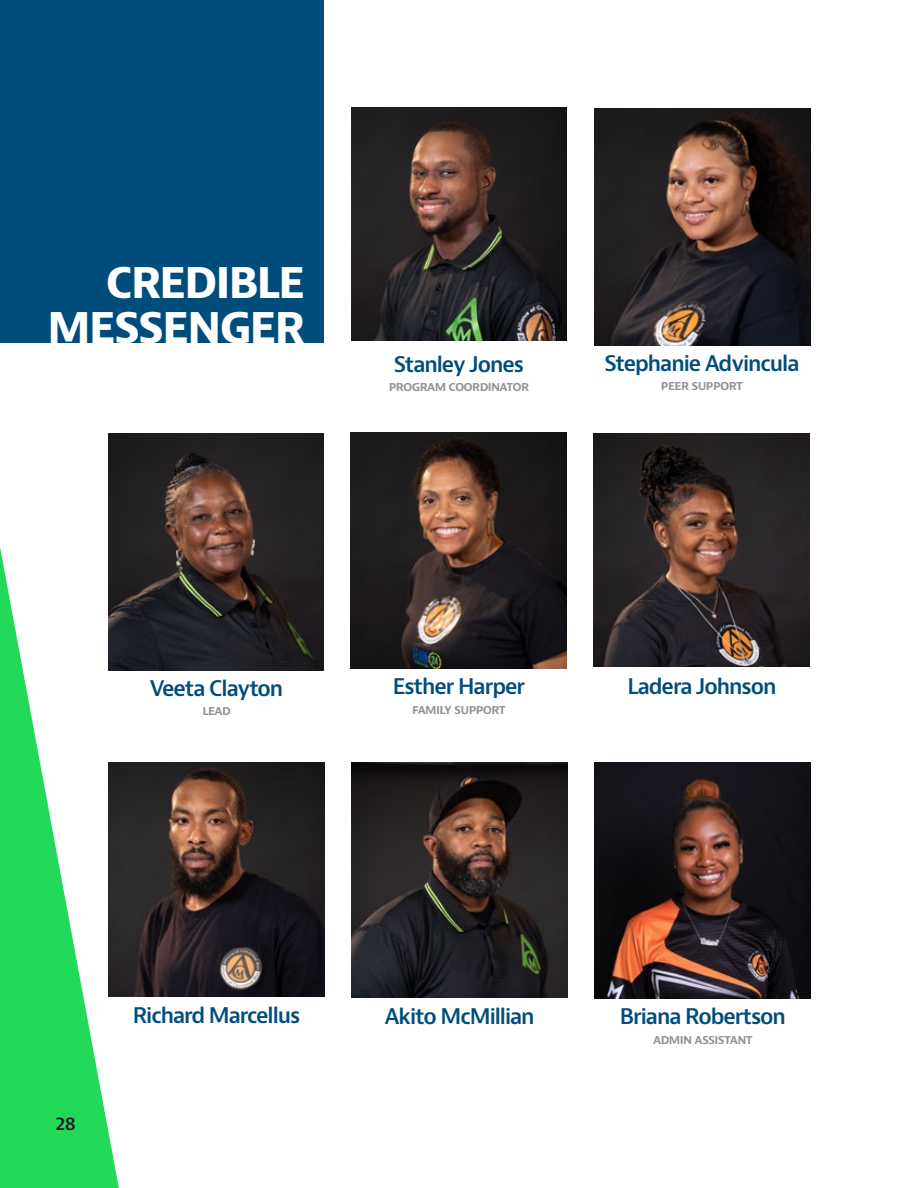
<style>
.page{position:relative;width:918px;height:1188px;background:#fff}
.page>*{position:absolute;margin:0;border:0;box-sizing:border-box;transform-origin:0 0}
.t1{font:700 45px/45px "Bernino Sans";letter-spacing:-.05em;color:#fff;text-align:right}
.t2{font:600 21px "Bernino Sans";letter-spacing:-.05em;color:#004d7b}
.t3{font:600 18px "Bernino Sans";color:#231f20}
.t4{font:600 13.5px "Bernino Sans";letter-spacing:-.05em;color:#919396}
</style>
<div class="page">
<svg style="left:0;top:547px;width:119px;height:641px;fill:#23d959"></svg>
<div style="left:0;top:0;width:324px;height:343px;background:#004d7b"></div>
<img style="left:351px;top:107px;width:216px;height:233px">
<img style="left:352px;top:762px;width:216px;height:236px">
<img style="left:109px;top:762px;width:216px;height:234px">
<img style="left:595px;top:763px;width:216px;height:235px">
<img style="left:350px;top:432px;width:217px;height:236px">
<img style="left:109px;top:434px;width:215px;height:237px">
<img style="left:594px;top:109px;width:216px;height:237px">
<img style="left:593px;top:433px;width:217px;height:234px">
<h1 class="t1" style="left:47px;top:260px;width:260px">CREDIBLE<br>MESSENGER</h1>
<p class="t2" style="left:394px;top:350px;width:132px">Stanley Jones</p>
<p class="t4" style="left:389px;top:377px;width:142px">program coordinator</p>
<p class="t2" style="left:604px;top:350px;width:197px">Stephanie Advincula</p>
<p class="t4" style="left:661px;top:377px;width:84px">peer support</p>
<p class="t2" style="left:150px;top:675px;width:135px">Veeta Clayton</p>
<p class="t4" style="left:202px;top:702px;width:30px">lead</p>
<p class="t2" style="left:393px;top:673px;width:134px">Esther Harper</p>
<p class="t4" style="left:412px;top:700px;width:95px">family support</p>
<p class="t2" style="left:627px;top:673px;width:151px">Ladera Johnson</p>
<p class="t3" style="left:55px;top:1112px;width:22px">28</p>
<p class="t2" style="left:133px;top:1002px;width:169px">Richard Marcellus</p>
<p class="t2" style="left:385px;top:1003px;width:151px">Akito McMillian</p>
<p class="t2" style="left:620px;top:1003px;width:168px">Briana Robertson</p>
<p class="t4" style="left:653px;top:1030px;width:101px">admin assistant</p>
</div>
